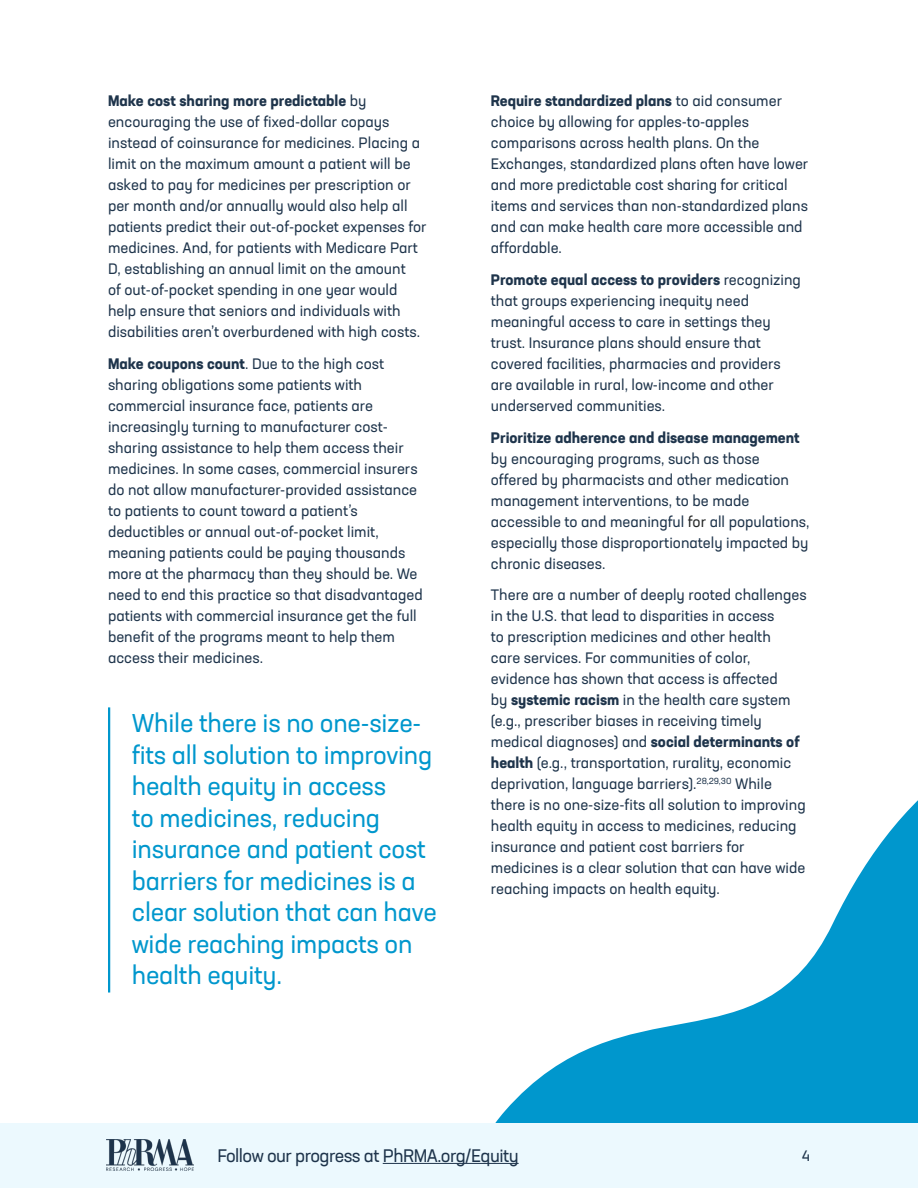
<style>
.page{position:relative;width:918px;height:1188px;background:#fff}
.page>*{position:absolute;margin:0;border:0;box-sizing:border-box;transform-origin:0 0}
.pull_quote{font:25.5px/31.5px "Neusa Next Std";letter-spacing:-.01em;color:#0097cd}
.t1{font:18px "Neusa Next Std";letter-spacing:-.03em;color:#1e344b}
.body_text{font:15px/21px "Neusa Next Std";color:#1e344b}
.s1{font-weight:700}
.s2{color:#252727}
</style>
<div class="page">
<svg style="left:495px;top:800px;width:423px;height:323px"></svg>
<hr style="left:108px;top:707px;width:2px;height:286px;background:#0097cd">
<div style="left:0;top:1123px;width:918px;height:65px;background:#ecf9fe"></div>
<img style="left:106px;top:1140px;width:88px;height:30px">
<hr style="left:383px;top:1163px;width:136px;height:1px;background:#1e344b">
<p class="body_text" style="left:108px;top:90px;width:320px"><span class="s1">Make cost sharing more predictable</span> by encouraging the use of fixed-dollar copays instead of coinsurance for medicines. Placing a limit on the maximum amount a patient will be asked to pay for medicines per prescription or per month and/or annually would also help all patients predict their out-of-pocket expenses for medicines. And, for patients with Medicare Part D, establishing an annual limit on the amount<br>of out-of-pocket spending in one year would help ensure that seniors and individuals with disabilities aren’t overburdened with high costs.</p>
<p class="body_text" style="left:108px;top:353px;width:316px"><span class="s1">Make coupons count</span>. Due to the high cost sharing obligations some patients with commercial insurance face, patients are increasingly turning to manufacturer cost&shy;sharing assistance to help them access their medicines. In some cases, commercial insurers do not allow manufacturer-provided assistance to patients to count toward a patient’s deductibles or annual out-of-pocket limit, meaning patients could be paying thousands more at the pharmacy than they should be. We need to end this practice so that disadvantaged patients with commercial insurance get the full benefit of the programs meant to help them access their medicines.</p>
<p class="pull_quote" style="left:132px;top:707px;width:307px">While there is no one-size&shy;fits all solution to improving health equity in access<br>to medicines, reducing insurance and patient cost barriers for medicines is a clear solution that can have wide reaching impacts on health equity.</p>
<p class="body_text" style="left:491px;top:90px;width:319px"><span class="s1">Require standardized plans</span> to aid consumer choice by allowing for apples-to-apples comparisons across health plans. On the Exchanges, standardized plans often have lower and more predictable cost sharing for critical items and services than non-standardized plans and can make health care more accessible and affordable.</p>
<p class="body_text" style="left:491px;top:269px;width:312px"><span class="s1">Promote equal access to providers</span> recognizing that groups experiencing inequity need meaningful access to care in settings they trust. Insurance plans should ensure that covered facilities, pharmacies and providers are available in rural, low-income and other underserved communities.</p>
<p class="body_text" style="left:491px;top:427px;width:320px"><span class="s1">Prioritize adherence and disease management </span>by encouraging programs, such as those offered by pharmacists and other medication management interventions, to be made accessible to and meaningful <span class="s2">for</span> all populations, especially those disproportionately impacted by chronic diseases.</p>
<p class="body_text" style="left:491px;top:584px;width:317px">There are a number of deeply rooted challenges in the U.S. that lead to disparities in access<br>to prescription medicines and other health<br>care services. For communities of color, evidence has shown that access is affected<br>by <span class="s1">systemic racism</span> in the health care system (e.g., prescriber biases in receiving timely medical diagnoses) and <span class="s1">social determinants of health</span> (e.g., transportation, rurality, economic deprivation, language barriers).<sup>28,29,30</sup> While there is no one-size-fits all solution to improving health equity in access to medicines, reducing insurance and patient cost barriers for medicines is a clear solution that can have wide reaching impacts on health equity.</p>
<p class="t1" style="left:217px;top:1144px;width:303px">Follow our progress at PhRMA.org/Equity</p>
<p class="body_text" style="left:802px;top:1145px;width:10px">4</p>
</div>
